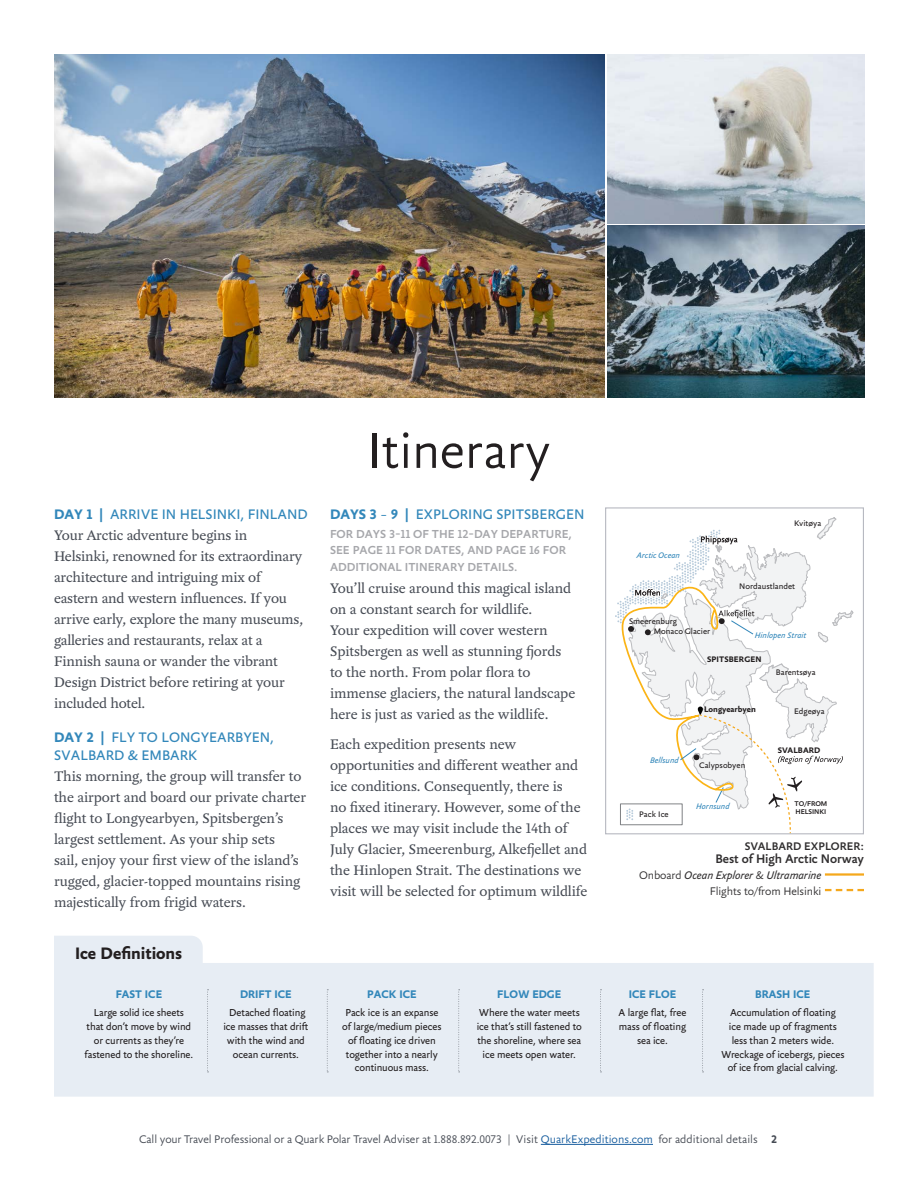
<style>
.page{position:relative;width:918px;height:1188px;background:#fff}
.page>*{position:absolute;margin:0;border:0;box-sizing:border-box;transform-origin:0 0}
.Large_headers{font:300 54px "Yoga Sans OT";letter-spacing:-.005em;color:#231f20}
.Large_headers-2{font:700 18px "Yoga Sans OT";letter-spacing:-.005em;color:#231f20}
.Body_Copy{font:15px/21px "Yoga OT";letter-spacing:-.005em;color:#464b54}
.Day_by_Day_headers{font:15px/18px "Yoga Sans OT";color:#3287ba}
.Paragraph_Style_1{font:500 13.5px "Yoga Sans OT";letter-spacing:-.01em;color:#312f30}
.Day_by_Day_headers-2{font:500 12.6px/16.5px "Yoga Sans OT";color:#a6a7ab}
.t1{font:300 12px "Yoga Sans OT";letter-spacing:-.01em;color:#464b54}
.Day_by_Day_headers-3{font:700 12px "Yoga Sans OT";color:#3287ba}
.Paragraph_Style_1-2{font:italic 12px "Yoga Sans OT";letter-spacing:-.01em;color:#312f30}
.Paragraph_Style_1-3{font:300 12px "Yoga Sans OT";letter-spacing:-.01em;color:#312f30}
.Paragraph_Style_1-4{font:500 12px "Yoga Sans OT";letter-spacing:.005em;color:#312f30}
.t2{font:700 12px "Yoga Sans OT";color:#464b54}
.t3{font:10.95px/13.6px "Yoga Sans OT";letter-spacing:-.01em;color:#231f20;text-align:center}
.t4{font:8.7px/10.5px "Yoga Sans OT";color:#231f20}
.t5{font:italic 8.7px "Yoga Sans OT";color:#3287ba}
.t6{font:700 8.7px "Yoga Sans OT";letter-spacing:.005em;color:#231f20}
.t7{font:500 7.5px/8.7px "Yoga Sans OT";letter-spacing:-.01em;color:#231f20}
.s1{font-weight:700}
.s2{font-family:"Yoga OT"}
.s3{font-weight:300;font-style:normal}
.s4{color:#175d9e}
</style>
<div class="page">
<svg style="left:54px;top:936px;width:820px;height:161px;background:#eaeff5"></svg>
<svg style="left:207px;top:989px;width:2px;height:84px"></svg>
<svg style="left:327px;top:989px;width:1px;height:84px"></svg>
<svg style="left:458px;top:989px;width:2px;height:84px"></svg>
<svg style="left:600px;top:989px;width:2px;height:84px"></svg>
<svg style="left:702px;top:989px;width:2px;height:84px"></svg>
<svg style="left:615px;top:517px;width:238px;height:313px"></svg>
<div style="left:605px;top:507px;width:259px;height:327px;border:1px solid #b7b9c1"></div>
<hr style="left:825px;top:873px;width:39px;height:3px;background:#f5a81c">
<svg style="left:825px;top:889px;width:39px;height:2px"></svg>
<img style="left:608px;top:226px;width:257px;height:171px">
<img style="left:54px;top:54px;width:550px;height:343px">
<img style="left:608px;top:54px;width:257px;height:169px">
<hr style="left:541px;top:1144px;width:112px;height:1px;background:#175d9e">
<p class="Day_by_Day_headers" style="left:54px;top:505px;width:255px"><span class="s1">DAY 1 |</span> ARRIVE IN HELSINKI, FINLAND</p>
<p class="Body_Copy" style="left:54px;top:525px;width:251px">Your Arctic adventure begins in Helsinki, renowned for its extraordinary architecture and intriguing mix of eastern and western influences. If you arrive early, explore the many museums, galleries and restaurants, relax at a Finnish sauna or wander the vibrant Design District before retiring at your included hotel.</p>
<p class="Day_by_Day_headers" style="left:54px;top:728px;width:221px"><span class="s1">DAY 2 |</span> FLY TO LONGYEARBYEN,<br>SVALBARD &amp; EMBARK</p>
<p class="Body_Copy" style="left:54px;top:766px;width:254px">This morning, the group will transfer to the airport and board our private charter flight to Longyearbyen, Spitsbergen’s largest settlement. As your ship sets<br>sail, enjoy your first view of the island’s rugged, glacier-topped mountains rising majestically from frigid waters.</p>
<p class="Large_headers-2" style="left:75px;top:944px;width:109px">Ice Definitions</p>
<p class="Day_by_Day_headers-3" style="left:116px;top:988px;width:48px">FAST ICE</p>
<p class="t3" style="left:85px;top:1006px;width:110px">Large solid ice sheets that don’t move by wind or currents as they’re fastened to the shoreline.</p>
<p class="Day_by_Day_headers-3" style="left:240px;top:988px;width:53px">DRIFT ICE</p>
<p class="t3" style="left:223px;top:1006px;width:87px">Detached floating ice masses that drift with the wind and ocean currents.</p>
<p class="Large_headers" style="left:367px;top:422px;width:185px">Itinerary</p>
<p class="Day_by_Day_headers" style="left:330px;top:505px;width:256px"><span class="s1">DAYS 3</span> <span class="s2">–</span> <span class="s1">9 |</span> EXPLORING SPITSBERGEN</p>
<p class="Day_by_Day_headers-2" style="left:330px;top:526px;width:243px">FOR DAYS 3–11 OF THE 12–DAY DEPARTURE,<br>SEE PAGE 11 FOR DATES, AND PAGE 16 FOR<br>ADDITIONAL ITINERARY DETAILS.</p>
<p class="Body_Copy" style="left:330px;top:578px;width:247px">You’ll cruise around this magical island on a constant search for wildlife.<br>Your expedition will cover western Spitsbergen as well as stunning fjords to the north. From polar flora to immense glaciers, the natural landscape here is just as varied as the wildlife.</p>
<p class="Body_Copy" style="left:330px;top:734px;width:259px">Each expedition presents new opportunities and different weather and ice conditions. Consequently, there is<br>no fixed itinerary. However, some of the places we may visit include the 14th of July Glacier, Smeerenburg, Alkefjellet and the Hinlopen Strait. The destinations we visit will be selected for optimum wildlife</p>
<p class="Day_by_Day_headers-3" style="left:367px;top:988px;width:51px">PACK ICE</p>
<p class="t3" style="left:342px;top:1006px;width:101px">Pack ice is an expanse of large/medium pieces of floating ice driven together into a nearly continuous mass.</p>
<p class="Day_by_Day_headers-3" style="left:497px;top:988px;width:66px">FLOW EDGE</p>
<p class="t3" style="left:477px;top:1006px;width:107px">Where the water meets ice that’s still fastened to the shoreline, where sea ice meets open water.</p>
<p class="t5" style="left:637px;top:550px;width:45px">Arctic Ocean</p>
<p class="t4" style="left:654px;top:616px;width:58px;text-indent:-25px">Smeerenburg<br>Monaco Glacier</p>
<p class="t4" style="left:794px;top:519px;width:29px">Kvitøya</p>
<p class="t4" style="left:739px;top:581px;width:57px">Nordaustlandet</p>
<p class="t5" style="left:755px;top:631px;width:53px">Hinlopen Strait</p>
<p class="t5" style="left:650px;top:756px;width:30px">Bellsund</p>
<p class="t6" style="left:707px;top:655px;width:56px">SPITSBERGEN</p>
<p class="t6" style="left:704px;top:705px;width:53px">Longyearbyen</p>
<p class="t4" style="left:699px;top:761px;width:48px">Calypsobyen</p>
<p class="t4" style="left:776px;top:667px;width:41px">Barentsøya</p>
<p class="t4" style="left:794px;top:706px;width:32px">Edgeøya</p>
<p class="t6" style="left:778px;top:746px;width:44px">SVALBARD</p>
<p class="t7" style="left:795px;top:799px;width:34px">TO/FROM<br>HELSINKI</p>
<p class="Paragraph_Style_1-4" style="left:745px;top:840px;width:121px">SVALBARD EXPLORER:</p>
<p class="Paragraph_Style_1" style="left:716px;top:852px;width:150px">Best of High Arctic Norway</p>
<p class="Paragraph_Style_1-2" style="left:639px;top:869px;width:184px"><span class="s3">Onboard</span> Ocean Explorer <span class="s3">&amp;</span> Ultramarine</p>
<p class="Paragraph_Style_1-3" style="left:710px;top:884px;width:113px">Flights to/from Helsinki</p>
<p class="t5" style="left:696px;top:802px;width:35px">Hornsund</p>
<p class="t4" style="left:639px;top:809px;width:31px">Pack Ice</p>
<p class="Day_by_Day_headers-3" style="left:629px;top:988px;width:49px">ICE FLOE</p>
<p class="t3" style="left:619px;top:1006px;width:69px">A large flat, free mass of floating sea ice.</p>
<p class="Day_by_Day_headers-3" style="left:755px;top:988px;width:57px">BRASH ICE</p>
<p class="t3" style="left:721px;top:1006px;width:125px">Accumulation of floating<br>ice made up of fragments less than 2 meters wide.<br>Wreckage of icebergs, pieces of ice from glacial calving.</p>
<p class="t1" style="left:139px;top:1133px;width:620px">Call your Travel Professional or a Quark Polar Travel Adviser at 1.888.892.0073 | Visit <span class="s4">QuarkExpeditions.com</span> for additional details</p>
<p class="t2" style="left:771px;top:1133px;width:7px">2</p>
</div>
